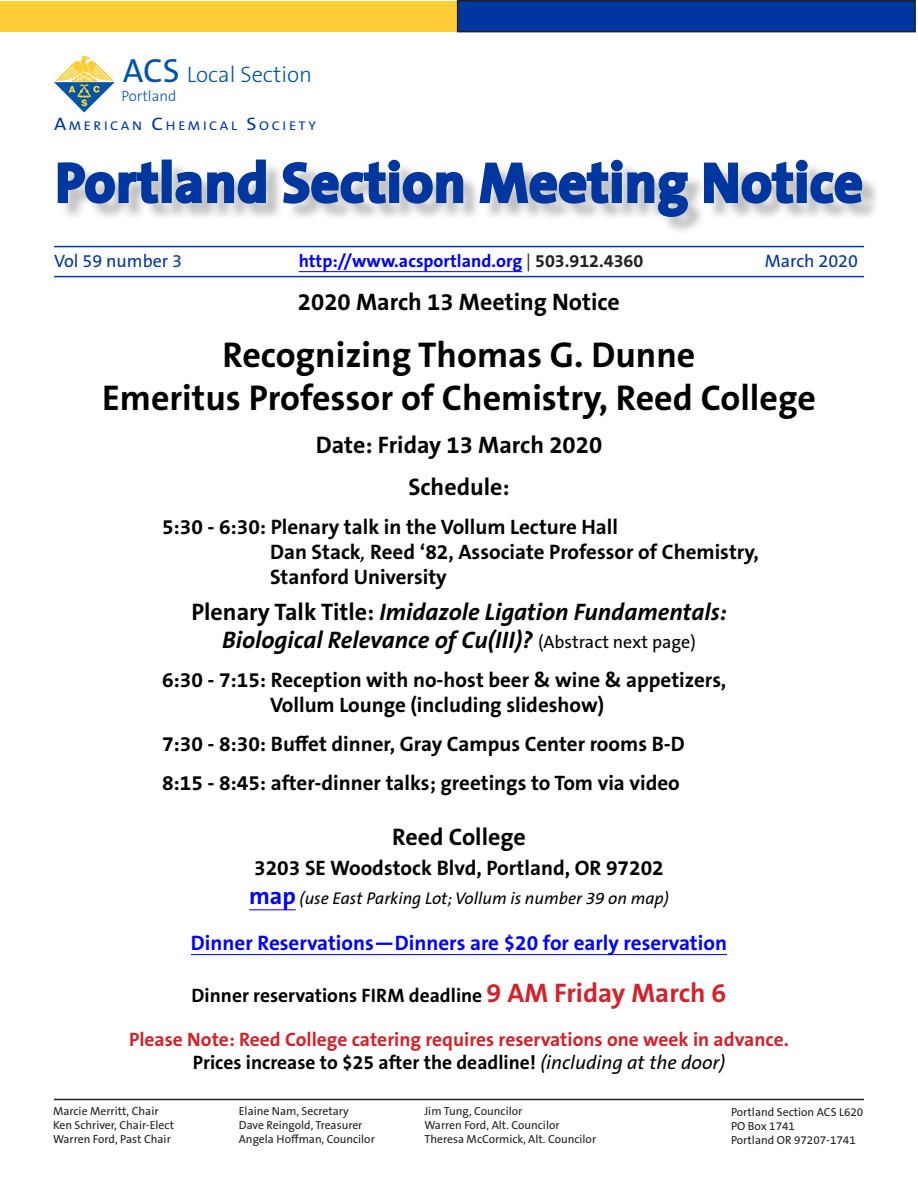
<style>
.page{position:relative;width:918px;height:1188px;background:#fff}
.page>*{position:absolute;margin:0;border:0;box-sizing:border-box;transform-origin:0 0}
.t1{font:700 55.5px "The Sans ACS W7";letter-spacing:.015em;color:#0036a0}
.t2{font:700 36px/43.2px "The Sans ACS W7";color:#000;text-align:center}
.t3{font:italic 700 24px/28.8px "The Sans ACS W7";color:#000;text-align:center}
.t4{font:700 24px/42.3px "The Sans ACS W7";color:#000;text-align:center}
.t5{font:300 22.35px "The Sans ACS W3";color:#0054a6}
.t6{font:700 21px/25.2px "The Sans ACS W7";color:#000}
.t7{font:700 21px "The Sans ACS W7";color:#00f}
.t8{font:700 19.5px/23.4px "The Sans ACS W7";color:#d2232a;text-align:center}
.t9{font:700 19.5px "The Sans ACS W7";color:#000}
.t10{font:700 18px "The Sans ACS W7";color:#00f}
.t11{font:18px "The Sans ACS W5 Plain";color:#0036a0}
.t12{font:italic 17.1px "The Sans ACS W5 Plain";color:#000}
.t13{font:300 15px "The Sans ACS W3";color:#0054a6}
.t14{font:12.75px "The Sans ACS W5 Plain";letter-spacing:.185em;color:#0036a0;scale:1.1 1}
.t15{font:11.7px/14px "The Sans ACS W5 Plain";color:#231f20}
.s1{font-family:"The Sans ACS W5 Plain";font-weight:400;font-size:33.6px}
.s2{font-size:18.15px}
.s3{font-family:"Minion Pro";font-weight:400;color:#231f20}
.s4{color:#231f20}
.s5{font-family:"The Sans ACS W5 Plain";font-weight:400;font-style:italic}
.s6{font-style:normal}
.s7{font-family:"The Sans ACS W5 Plain";font-weight:400;font-style:normal;font-size:18px}
.s8{font-family:"The Sans ACS W7";font-weight:700;font-style:normal;font-size:24px;color:#00f}
.s9{font-size:27px;color:#d2232a}
.s10{color:#000}
.s11{font-family:"The Sans ACS W5 Plain";font-weight:400;font-style:italic;color:#000}
</style>
<div class="page">
<div style="left:1px;top:1px;width:457px;height:31px;background:#ffce36"></div>
<div style="left:458px;top:1px;width:457px;height:31px;background:#0036a0"></div>
<div style="left:457px;top:0;width:459px;height:32px;border:2px solid #231f20"></div>
<hr style="left:54px;top:276px;width:810px;height:1px;background:#0036a0">
<hr style="left:54px;top:246px;width:810px;height:1px;background:#0036a0">
<hr style="left:299px;top:271px;width:223px;height:1px;background:#00f">
<div style="left:60px;top:162px;width:821px;height:73px;background:#231f20;opacity:.29"></div>
<svg style="left:57px;top:161px;width:103px;height:44px"></svg>
<div style="left:162px;top:160px;width:10px;height:43px;border:3px solid #0036a0"></div>
<svg style="left:174px;top:159px;width:93px;height:46px"></svg>
<svg style="left:281px;top:159px;width:184px;height:46px"></svg>
<svg style="left:478px;top:159px;width:211px;height:59px"></svg>
<svg style="left:702px;top:159px;width:162px;height:51px"></svg>
<svg style="left:54px;top:55px;width:61px;height:58px"></svg>
<hr style="left:54px;top:1099px;width:810px;height:1px;background:#231f20">
<hr style="left:249px;top:909px;width:47px;height:1px;background:#00f">
<hr style="left:191px;top:954px;width:536px;height:1px;background:#00f">
<p class="t5" style="left:123px;top:60px;width:191px"><span class="s1">ACS</span> Local Section</p>
<p class="t13" style="left:122px;top:86px;width:56px">Portland</p>
<p class="t14" style="left:54px;top:118px;width:240px"><span class="s2">A</span>MERICAN <span class="s2">C</span> HEMICAL <span class="s2">S</span>OCIETY</p>
<h1 class="t1" style="left:55px;top:147px;width:809px">Portland Section Meeting Notice</h1>
<p class="t11" style="left:54px;top:250px;width:130px">Vol 59 number 3</p>
<p class="t10" style="left:299px;top:250px;width:346px">http://www.acsportland.org <span class="s3">|</span> <span class="s4">503.912.4360</span></p>
<p class="t11" style="left:765px;top:250px;width:95px">March 2020</p>
<p class="t4" style="left:298px;top:281px;width:324px">2020 March 13 Meeting Notice</p>
<h2 class="t2" style="left:102px;top:334px;width:715px">Recognizing Thomas G. Dunne<br>Emeritus Professor of Chemistry, Reed College</h2>
<p class="t4" style="left:316px;top:424px;width:288px">Date: Friday 13 March 2020<br>Schedule:</p>
<p class="t6" style="left:270px;top:514px;width:490px;text-indent:-108px">5:30 - 6:30: Plenary talk in the Vollum Lecture Hall<br>Dan Stack<span class="s5">,</span> Reed ‘82, Associate Professor of Chemistry,<br>Stanford University</p>
<p class="t3" style="left:192px;top:597px;width:537px"><span class="s6">Plenary Talk Title:</span> Imidazole Ligation Fundamentals:<br>Biological Relevance of Cu(III)? <span class="s7">(Abstract next page)</span></p>
<p class="t6" style="left:270px;top:668px;width:458px;text-indent:-108px">6:30 - 7:15: Reception with no-host beer &amp; wine &amp; appetizers,<br>Vollum Lounge (including slideshow)</p>
<p class="t6" style="left:162px;top:725px;width:524px;line-height:38.7px">7:30 - 8:30: Buffet dinner, Gray Campus Center rooms B-D<br>8:15 - 8:45: after-dinner talks; greetings to Tom via video</p>
<p class="t4" style="left:392px;top:816px;width:135px">Reed College</p>
<p class="t6" style="left:254px;top:856px;width:411px">3203 SE Woodstock Blvd, Portland, OR 97202</p>
<p class="t12" style="left:249px;top:888px;width:421px"><span class="s8">map</span> (use East Parking Lot; Vollum is number 39 on map)</p>
<p class="t7" style="left:191px;top:929px;width:538px">Dinner Reservations—Dinners are $20 for early reservation</p>
<p class="t9" style="left:192px;top:983px;width:536px">Dinner reservations FIRM deadline <span class="s9">9 AM Friday March 6</span></p>
<p class="t8" style="left:129px;top:1028px;width:661px">Please Note: Reed College catering requires reservations one week in advance.<br><span class="s10">Prices increase to $25 after the deadline!</span> <span class="s11">(including at the door)</span></p>
<p class="t15" style="left:731px;top:1105px;width:134px">Portland Section ACS L620<br>PO Box 1741<br>Portland OR 97207-1741</p>
<p class="t15" style="left:53px;top:1104px;width:123px">Marcie Merritt, Chair<br>Ken Schriver, Chair-Elect<br>Warren Ford, Past Chair</p>
<p class="t15" style="left:239px;top:1104px;width:138px">Elaine Nam, Secretary<br>Dave Reingold, Treasurer<br>Angela Hoffman, Councilor</p>
<p class="t15" style="left:424px;top:1104px;width:173px">Jim Tung, Councilor<br>Warren Ford, Alt. Councilor<br>Theresa McCormick, Alt. Councilor</p>
</div>
